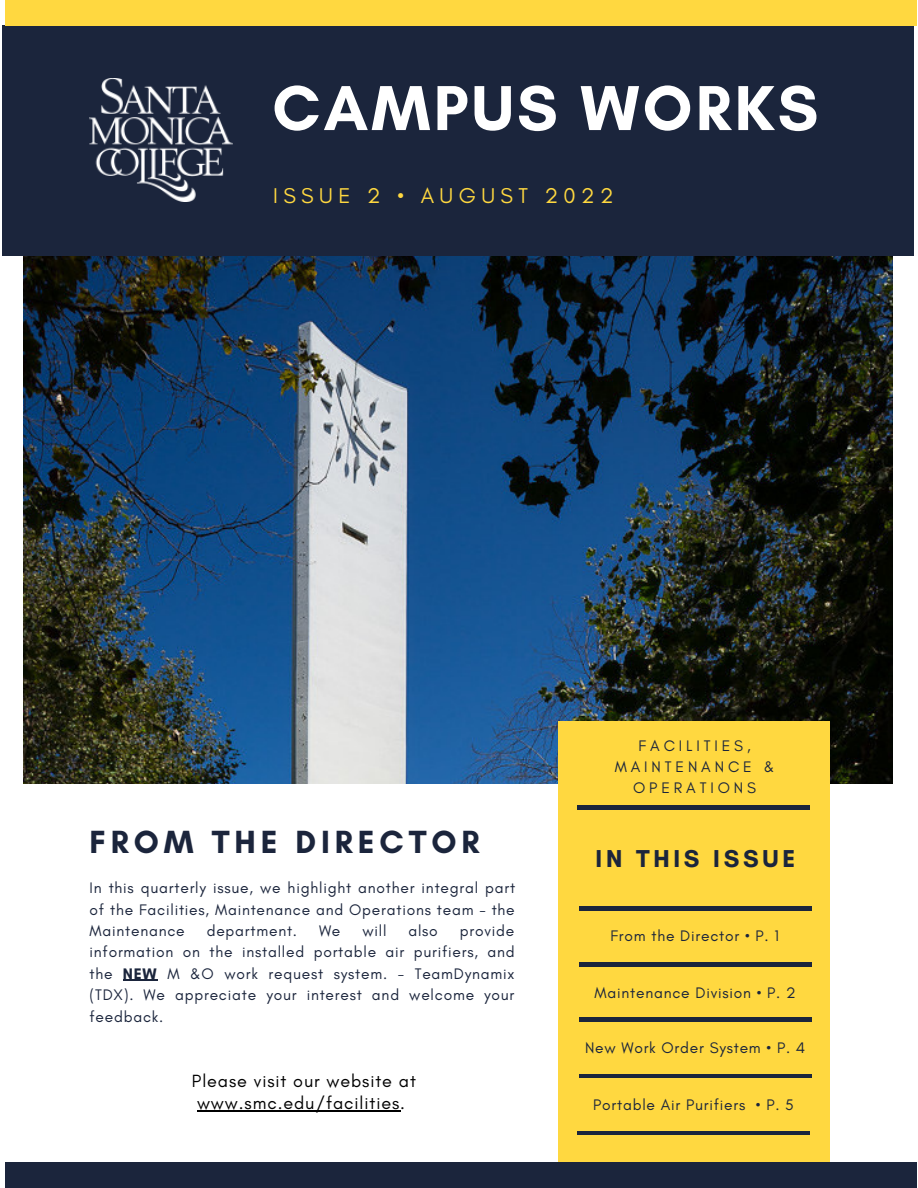
<style>
.page{position:relative;width:918px;height:1188px;background:#fff}
.page>*{position:absolute;margin:0;border:0;box-sizing:border-box;transform-origin:0 0}
.t1{font:700 64.65px "Glacial Indifference";letter-spacing:.05em;color:#fff}
.t2{font:700 32.7px "Glacial Indifference";letter-spacing:.15em;color:#1b253c}
.t3{font:700 24.9px "Glacial Indifference";letter-spacing:.15em;color:#1b253c}
.t4{font:21.75px "Glacial Indifference";letter-spacing:.25em;color:#ffd840}
.t5{font:18px/22.5px "Glacial Indifference";letter-spacing:.05em;color:#000}
.t6{font:15.6px/21.3px "Glacial Indifference";letter-spacing:.05em;color:#1b253c;text-align:justify}
.t7{font:15.6px/21.1px "Glacial Indifference";letter-spacing:.25em;color:#1b253c;text-align:center}
.s1{font-weight:700}
</style>
<div class="page">
<img style="left:24px;top:256px;width:868px;height:527px">
<div style="left:2px;top:25px;width:912px;height:231px;background:#1b253c"></div>
<div style="left:558px;top:722px;width:271px;height:451px;background:#ffd840"></div>
<hr style="left:577px;top:806px;width:233px;height:3px;background:#1b253c">
<hr style="left:579px;top:907px;width:233px;height:3px;background:#1b253c">
<hr style="left:579px;top:963px;width:233px;height:3px;background:#1b253c">
<hr style="left:579px;top:1018px;width:233px;height:3px;background:#1b253c">
<hr style="left:579px;top:1074px;width:233px;height:4px;background:#1b253c">
<hr style="left:577px;top:1131px;width:233px;height:4px;background:#1b253c">
<div style="left:5px;top:0;width:912px;height:26px;background:#ffd840"></div>
<div style="left:5px;top:1162px;width:911px;height:26px;background:#1b253c"></div>
<hr style="left:123px;top:980px;width:35px;height:1px;background:#1b253c">
<img style="left:90px;top:79px;width:143px;height:122px">
<hr style="left:197px;top:1110px;width:203px;height:1px;background:#000">
<h1 class="t1" style="left:272px;top:69px;width:548px">CAMPUS WORKS</h1>
<h3 class="t4" style="left:273px;top:182px;width:342px">ISSUE 2 • AUGUST 2022</h3>
<h2 class="t2" style="left:90px;top:822px;width:392px">FROM THE DIRECTOR</h2>
<p class="t6" style="left:90px;top:877px;width:427px">In this quarterly issue, we highlight another integral part of the Facilities, Maintenance and Operations team - the Maintenance</p>
<p class="t6" style="left:90px;top:920px;width:427px;text-indent:370px">provide information on the installed portable air purifiers, and the <span class="s1">NEW</span> M &amp;O work request system. - TeamDynamix (TDX). We appreciate your interest and welcome your feedback.</p>
<p class="t6" style="left:207px;top:920px;width:92px">department.</p>
<p class="t6" style="left:319px;top:920px;width:23px">We</p>
<p class="t6" style="left:362px;top:920px;width:26px">will</p>
<p class="t6" style="left:408px;top:920px;width:31px">also</p>
<p class="t5" style="left:192px;top:1069px;width:225px">Please visit our website at www.smc.edu/facilities.</p>
<p class="t7" style="left:615px;top:735px;width:161px">FACILITIES,<br>MAINTENANCE &amp;<br>OPERATIONS</p>
<h3 class="t3" style="left:596px;top:844px;width:201px">IN THIS ISSUE</h3>
<p class="t6" style="left:610px;top:924px;width:170px">From the Director • P. 1</p>
<p class="t6" style="left:595px;top:982px;width:203px">Maintenance Division • P. 2</p>
<p class="t6" style="left:585px;top:1037px;width:222px">New Work Order System • P. 4</p>
<p class="t6" style="left:593px;top:1094px;width:202px">Portable Air Purifiers • P. 5</p>
</div>
